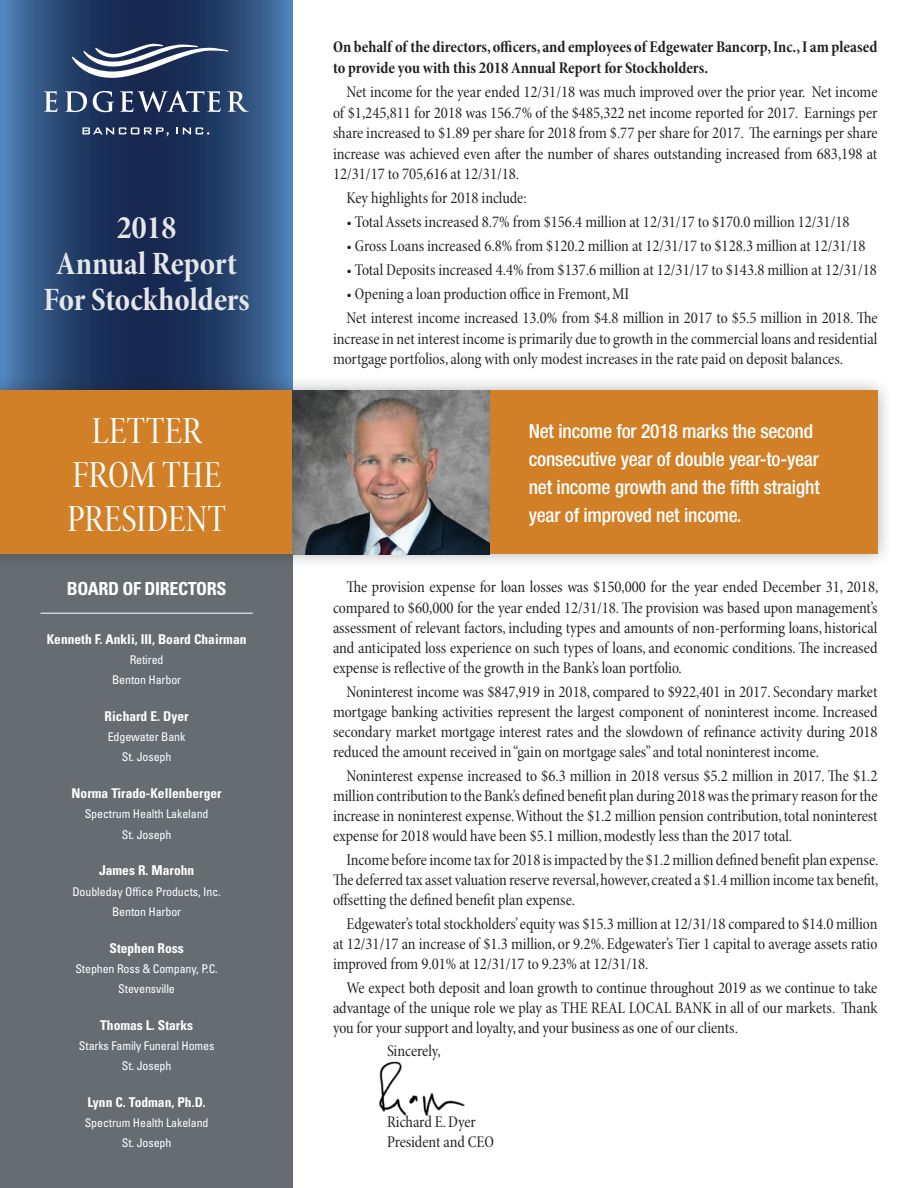
<style>
.page{position:relative;width:918px;height:1188px;background:#fff}
.page>*{position:absolute;margin:0;border:0;box-sizing:border-box;transform-origin:0 0}
.t1{font:39px/44px "Minion Pro Cn Disp";color:#fff;text-align:center}
.t2{font:33px/36px "Minion Pro Bold Cn Subh";color:#e4e6e8;text-align:center}
.t3{font:500 condensed 19.5px/28px "Helvetica Neue";letter-spacing:-.01em;color:#fff}
.t4{font:700 condensed 18px "Univers";letter-spacing:-.02em;color:#fff}
.t5{font:16.5px/20.1px "Minion Pro Cn Subh";color:#231f20;text-align:justify}
.t6{font:16.5px/20.5px "Minion Pro Bold Cn Subh";color:#231f20}
.t7{font:700 condensed 13.5px "Univers";color:#fff}
.t8{font:condensed 12px/20.2px "Univers";letter-spacing:-.01em;color:#fff;text-align:center}
</style>
<div class="page">
<img style="left:379px;top:1061px;width:86px;height:55px">
<svg style="left:0;top:0;width:292px;height:376px;background:#2a4875"></svg>
<div style="left:0;top:528px;width:292px;height:660px;background:#676c70"></div>
<div style="left:0;top:376px;width:893px;height:193px;background:#231f20;opacity:.35"></div>
<div style="left:0;top:391px;width:878px;height:163px;background:#d28027"></div>
<img style="left:293px;top:391px;width:196px;height:163px">
<hr style="left:40px;top:613px;width:213px;height:1px;background:#fff">
<svg style="left:72px;top:44px;width:156px;height:34px"></svg>
<svg style="left:44px;top:91px;width:13px;height:21px"></svg>
<svg style="left:65px;top:91px;width:22px;height:21px"></svg>
<svg style="left:93px;top:91px;width:21px;height:21px"></svg>
<svg style="left:120px;top:91px;width:101px;height:21px"></svg>
<svg style="left:227px;top:91px;width:22px;height:21px"></svg>
<svg style="left:82px;top:127px;width:87px;height:9px"></svg>
<svg style="left:176px;top:127px;width:33px;height:7px"></svg>
<h2 class="t2" style="left:43px;top:211px;width:208px">2018<br>Annual Report<br>For Stockholders</h2>
<h1 class="t1" style="left:67px;top:409px;width:161px">LETTER<br>FROM THE<br>PRESIDENT</h1>
<p class="t4" style="left:67px;top:577px;width:161px">BOARD OF DIRECTORS</p>
<p class="t7" style="left:47px;top:630px;width:201px">Kenneth F. Ankli, III, Board Chairman</p>
<p class="t8" style="left:112px;top:649px;width:71px">Retired<br>Benton Harbor</p>
<p class="t7" style="left:105px;top:708px;width:85px">Richard E. Dyer</p>
<p class="t8" style="left:108px;top:726px;width:79px">Edgewater Bank<br>St. Joseph</p>
<p class="t7" style="left:72px;top:785px;width:152px">Norma Tirado-Kellenberger</p>
<p class="t8" style="left:85px;top:804px;width:125px">Spectrum Health Lakeland<br>St. Joseph</p>
<p class="t7" style="left:99px;top:862px;width:97px">James R. Marohn</p>
<p class="t8" style="left:72px;top:881px;width:150px">Doubleday Office Products, Inc.<br>Benton Harbor</p>
<p class="t7" style="left:110px;top:939px;width:76px">Stephen Ross</p>
<p class="t8" style="left:75px;top:958px;width:144px">Stephen Ross &amp; Company, P.C.<br>Stevensville</p>
<p class="t7" style="left:100px;top:1017px;width:94px">Thomas L. Starks</p>
<p class="t8" style="left:79px;top:1035px;width:137px">Starks Family Funeral Homes<br>St. Joseph</p>
<p class="t7" style="left:87px;top:1094px;width:120px">Lynn C. Todman, Ph.D.</p>
<p class="t8" style="left:85px;top:1113px;width:125px">Spectrum Health Lakeland<br>St. Joseph</p>
<p class="t6" style="left:333px;top:37px;width:546px">On behalf of the directors, officers, and employees of Edgewater Bancorp, Inc., I am pleased to provide you with this 2018 Annual Report for Stockholders.</p>
<p class="t5" style="left:333px;top:82px;width:546px;line-height:20.5px;text-indent:13px">Net income for the year ended 12/31/18 was much improved over the prior year. Net income of $1,245,811 for 2018 was 156.7% of the $485,322 net income reported for 2017. Earnings per share increased to $1.89 per share for 2018 from $.77 per share for 2017. The earnings per share increase was achieved even after the number of shares outstanding increased from 683,198 at 12/31/17 to 705,616 at 12/31/18.</p>
<p class="t5" style="left:346px;top:188px;width:182px">Key highlights for 2018 include:</p>
<p class="t5" style="left:346px;top:212px;width:505px">• Total Assets increased 8.7% from $156.4 million at 12/31/17 to $170.0 million 12/31/18</p>
<p class="t5" style="left:346px;top:237px;width:521px">• Gross Loans increased 6.8% from $120.2 million at 12/31/17 to $128.3 million at 12/31/18</p>
<p class="t5" style="left:346px;top:261px;width:532px">• Total Deposits increased 4.4% from $137.6 million at 12/31/17 to $143.8 million at 12/31/18</p>
<p class="t5" style="left:346px;top:283px;width:533px;line-height:24px">• Opening a loan production office in Fremont, MI<br>Net interest income increased 13.0% from $4.8 million in 2017 to $5.5 million in 2018. The</p>
<p class="t5" style="left:333px;top:329px;width:546px;line-height:20.5px">increase in net interest income is primarily due to growth in the commercial loans and residential mortgage portfolios, along with only modest increases in the rate paid on deposit balances.</p>
<p class="t3" style="left:529px;top:417px;width:292px">Net income for 2018 marks the second consecutive year of double year-to-year net income growth and the fifth straight year of improved net income.</p>
<p class="t5" style="left:333px;top:578px;width:547px;text-indent:13px">The provision expense for loan losses was $150,000 for the year ended December 31, 2018, compared to $60,000 for the year ended 12/31/18. The provision was based upon management’s assessment of relevant factors, including types and amounts of non-performing loans, historical and anticipated loss experience on such types of loans, and economic conditions. The increased expense is reflective of the growth in the Bank’s loan portfolio.</p>
<p class="t5" style="left:333px;top:682px;width:546px;text-indent:13px">Noninterest income was $847,919 in 2018, compared to $922,401 in 2017. Secondary market mortgage banking activities represent the largest component of noninterest income. Increased secondary market mortgage interest rates and the slowdown of refinance activity during 2018 reduced the amount received in “gain on mortgage sales” and total noninterest income.</p>
<p class="t5" style="left:333px;top:766px;width:546px;text-indent:14px">Noninterest expense increased to $6.3 million in 2018 versus $5.2 million in 2017. The $1.2 million contribution to the Bank’s defined benefit plan during 2018 was the primary reason for the increase in noninterest expense. Without the $1.2 million pension contribution, total noninterest expense for 2018 would have been $5.1 million, modestly less than the 2017 total.</p>
<p class="t5" style="left:333px;top:850px;width:547px;text-indent:14px">Income before income tax for 2018 is impacted by the $1.2 million defined benefit plan expense.<br>The deferred tax asset valuation reserve reversal, however, created a $1.4 million income tax benefit, offsetting the defined benefit plan expense.</p>
<p class="t5" style="left:333px;top:914px;width:546px;text-indent:13px">Edgewater’s total stockholders’ equity was $15.3 million at 12/31/18 compared to $14.0 million at 12/31/17 an increase of $1.3 million, or 9.2%. Edgewater’s Tier 1 capital to average assets ratio improved from 9.01% at 12/31/17 to 9.23% at 12/31/18.</p>
<p class="t5" style="left:333px;top:978px;width:546px;text-indent:13px">We expect both deposit and loan growth to continue throughout 2019 as we continue to take advantage of the unique role we play as THE REAL LOCAL BANK in all of our markets. Thank you for your support and loyalty, and your business as one of our clients.</p>
<p class="t5" style="left:387px;top:1042px;width:55px">Sincerely,</p>
<p class="t5" style="left:387px;top:1113px;width:108px">Richard E. Dyer<br>President and CEO</p>
</div>
